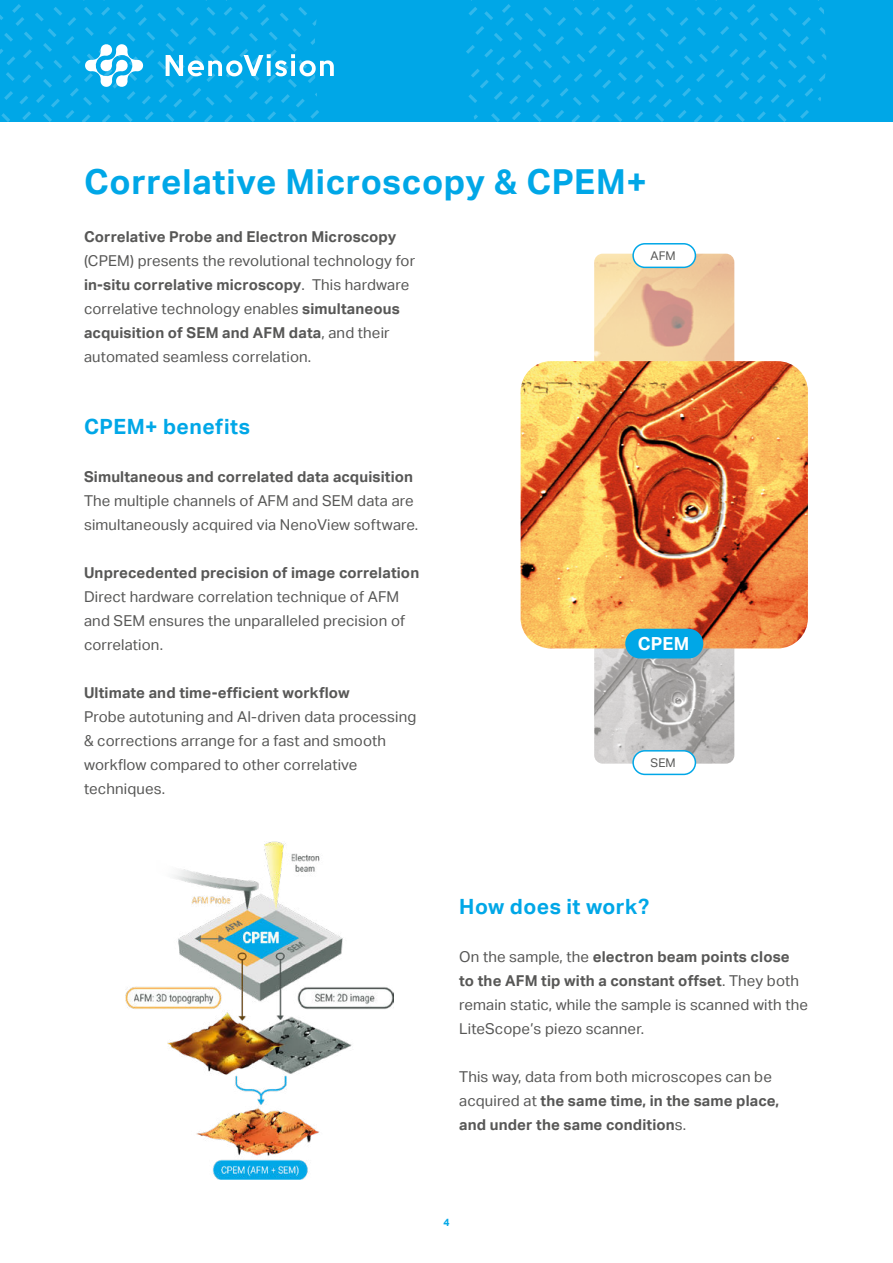
<style>
.page{position:relative;width:893px;height:1263px;background:#fff}
.page>*{position:absolute;margin:0;border:0;box-sizing:border-box;transform-origin:0 0}
.t1{font:700 34.5px "Aktiv Grotesk";letter-spacing:.02em;color:#00a7e7}
.t2{font:700 21px "Aktiv Grotesk";letter-spacing:.025em;color:#00a7e7}
.t3{font:700 18px "Aktiv Grotesk";color:#fff}
.t4{font:15px/24px "Aktiv Grotesk";letter-spacing:.01em;color:#575756}
.t5{font:700 15px/24px "Aktiv Grotesk";letter-spacing:.01em;color:#575756}
.t6{font:12px "Aktiv Grotesk";letter-spacing:.01em;color:#575756}
.t7{font:700 10.5px "Aktiv Grotesk";color:#00a7e7}
.s1{font-weight:700}
.s2{font-weight:400}
</style>
<div class="page">
<div style="left:0;top:0;width:893px;height:122px;background:#00a7e7"></div>
<svg style="left:466px;top:0;width:360px;height:122px"></svg>
<svg style="left:0;top:0;width:334px;height:122px"></svg>
<img style="left:594px;top:254px;width:140px;height:107px">
<img style="left:594px;top:648px;width:140px;height:116px">
<img style="left:521px;top:361px;width:287px;height:287px">
<div style="left:625px;top:629px;width:78px;height:29px;background:#00a7e7;border-radius:15px"></div>
<div style="left:633px;top:751px;width:62px;height:23px;background:#fff;border-radius:12px"></div>
<div style="left:632px;top:750px;width:64px;height:25px;border:2px solid #00a7e7;border-radius:12px"></div>
<div style="left:633px;top:244px;width:62px;height:23px;background:#fff;border-radius:12px"></div>
<div style="left:632px;top:243px;width:64px;height:25px;border:2px solid #00a7e7;border-radius:12px"></div>
<img style="left:125px;top:842px;width:268px;height:337px">
<h1 class="t1" style="left:84px;top:168px;width:564px">Correlative Microscopy &amp; CPEM+</h1>
<p class="t5" style="left:84px;top:226px;width:314px">Correlative Probe and Electron Microscopy</p>
<p class="t4" style="left:84px;top:249px;width:333px">(CPEM) presents the revolutional technology for <span class="s1">in-situ correlative microscopy</span>. This hardware correlative technology enables <span class="s1">simultaneous acquisition of SEM and AFM data</span>, and their automated seamless correlation.</p>
<p class="t6" style="left:650px;top:249px;width:27px">AFM</p>
<h2 class="t2" style="left:84px;top:418px;width:168px">CPEM+ benefits</h2>
<p class="t5" style="left:84px;top:465px;width:331px">Simultaneous and correlated data acquisition</p>
<p class="t4" style="left:84px;top:489px;width:336px">The multiple channels of AFM and SEM data are simultaneously acquired via NenoView software.</p>
<p class="t5" style="left:84px;top:562px;width:337px">Unprecedented precision of image correlation</p>
<p class="t4" style="left:84px;top:585px;width:323px">Direct hardware correlation technique of AFM and SEM ensures the unparalleled precision of correlation.</p>
<p class="t5" style="left:84px;top:681px;width:267px">Ultimate and time-efficient workflow</p>
<p class="t4" style="left:84px;top:705px;width:334px">Probe autotuning and AI-driven data processing &amp; corrections arrange for a fast and smooth workflow compared to other correlative techniques.</p>
<p class="t3" style="left:638px;top:636px;width:53px">CPEM</p>
<p class="t6" style="left:650px;top:756px;width:27px">SEM</p>
<h2 class="t2" style="left:459px;top:894px;width:191px">How does it work?</h2>
<p class="t4" style="left:459px;top:945px;width:350px">On the sample, the <span class="s1">electron beam points close to the AFM tip with a constant offset</span>. They both remain static, while the sample is scanned with the LiteScope’s piezo scanner.</p>
<p class="t5" style="left:459px;top:1066px;width:321px"><span class="s2">This way, data from both microscopes can be acquired at</span> the same time, in the same place, and under the same condition<span class="s2">s.</span></p>
<p class="t7" style="left:443px;top:1218px;width:8px">4</p>
</div>
